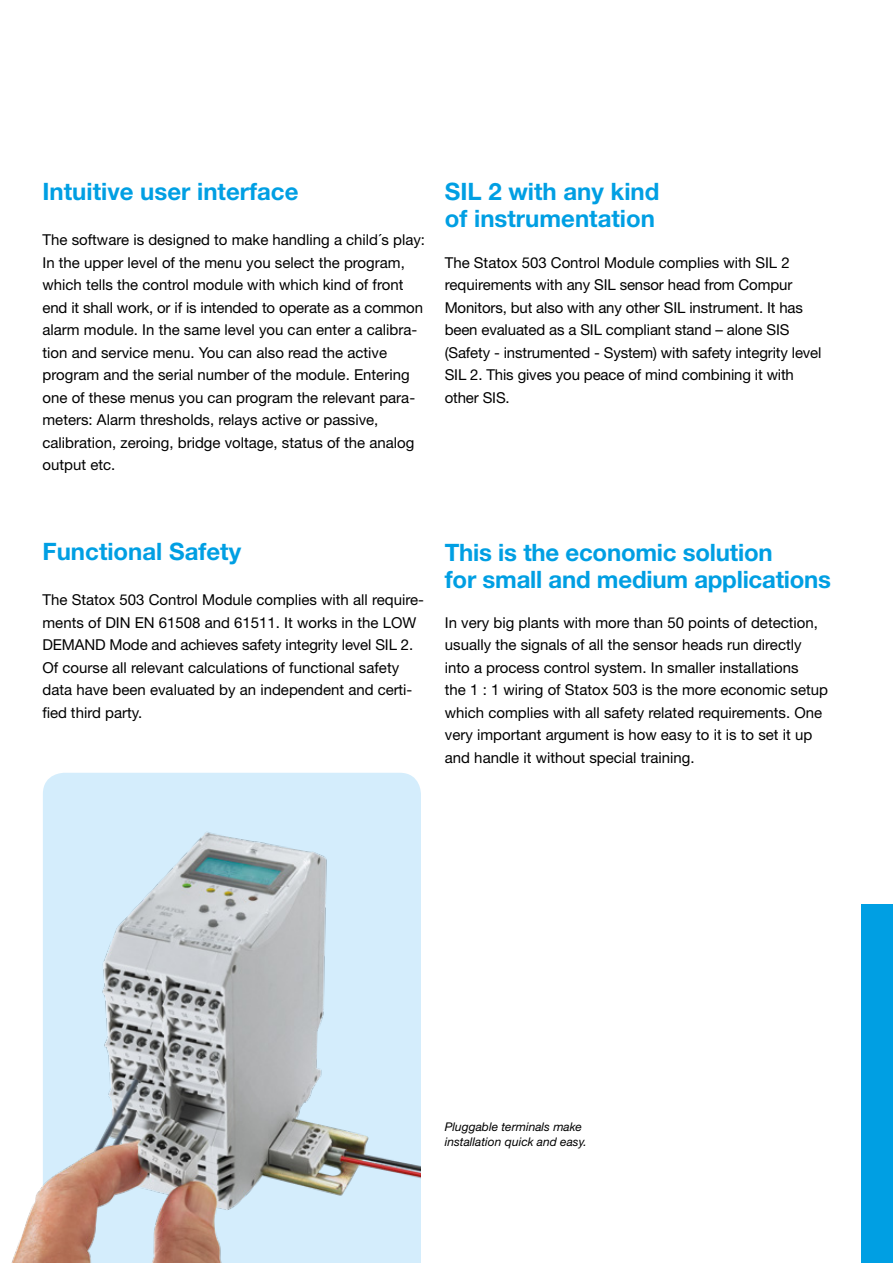
<style>
.page{position:relative;width:893px;height:1263px;background:#fff}
.page>*{position:absolute;margin:0;border:0;box-sizing:border-box;transform-origin:0 0}
.t1{font:700 24px/27px "Helvetica Neue";color:#009fe3}
.t2{font:15px/22.5px "Helvetica Neue";color:#000}
.t3{font:italic 12px/15px "Helvetica Neue";color:#000}
</style>
<div class="page">
<div style="left:43px;top:773px;width:378px;height:37px;background:#d4edfc"></div>
<div style="left:861px;top:904px;width:32px;height:359px;background:#009fe3"></div>
<img style="left:11px;top:810px;width:410px;height:453px">
<h1 class="t1" style="left:43px;top:177px;width:257px">Intuitive user interface</h1>
<p class="t2" style="left:43px;top:228px;width:384px">The software is designed to make handling a child´s play:<br>In the upper level of the menu you select the program, which tells the control module with which kind of front end it shall work, or if is intended to operate as a common alarm module. In the same level you can enter a calibra&shy;tion and service menu. You can also read the active program and the serial number of the module. Entering one of these menus you can program the relevant para&shy;meters: Alarm thresholds, relays active or passive, calibration, zeroing, bridge voltage, status of the analog output etc.</p>
<h1 class="t1" style="left:445px;top:178px;width:216px">SIL 2 with any kind of instrumentation</h1>
<p class="t2" style="left:445px;top:251px;width:378px">The Statox 503 Control Module complies with SIL 2 requirements with any SIL sensor head from Compur Monitors, but also with any other SIL instrument. It has been evaluated as a SIL compliant stand – alone SIS (Safety - instrumented - System) with safety integrity level SIL 2. This gives you peace of mind combining it with other SIS.</p>
<h1 class="t1" style="left:43px;top:537px;width:200px">Functional Safety</h1>
<p class="t2" style="left:43px;top:588px;width:383px">The Statox 503 Control Module complies with all require&shy;ments of DIN EN 61508 and 61511. It works in the LOW DEMAND Mode and achieves safety integrity level SIL 2.<br>Of course all relevant calculations of functional safety data have been evaluated by an independent and certi&shy;fied third party.</p>
<h1 class="t1" style="left:445px;top:539px;width:388px">This is the economic solution<br>for small and medium applications</h1>
<p class="t2" style="left:445px;top:611px;width:385px">In very big plants with more than 50 points of detection, usually the signals of all the sensor heads run directly into a process control system. In smaller installations<br>the 1 : 1 wiring of Statox 503 is the more economic setup which complies with all safety related requirements. One very important argument is how easy to it is to set it up and handle it without special training.</p>
<p class="t3" style="left:445px;top:1119px;width:143px">Pluggable terminals make installation quick and easy.</p>
</div>
